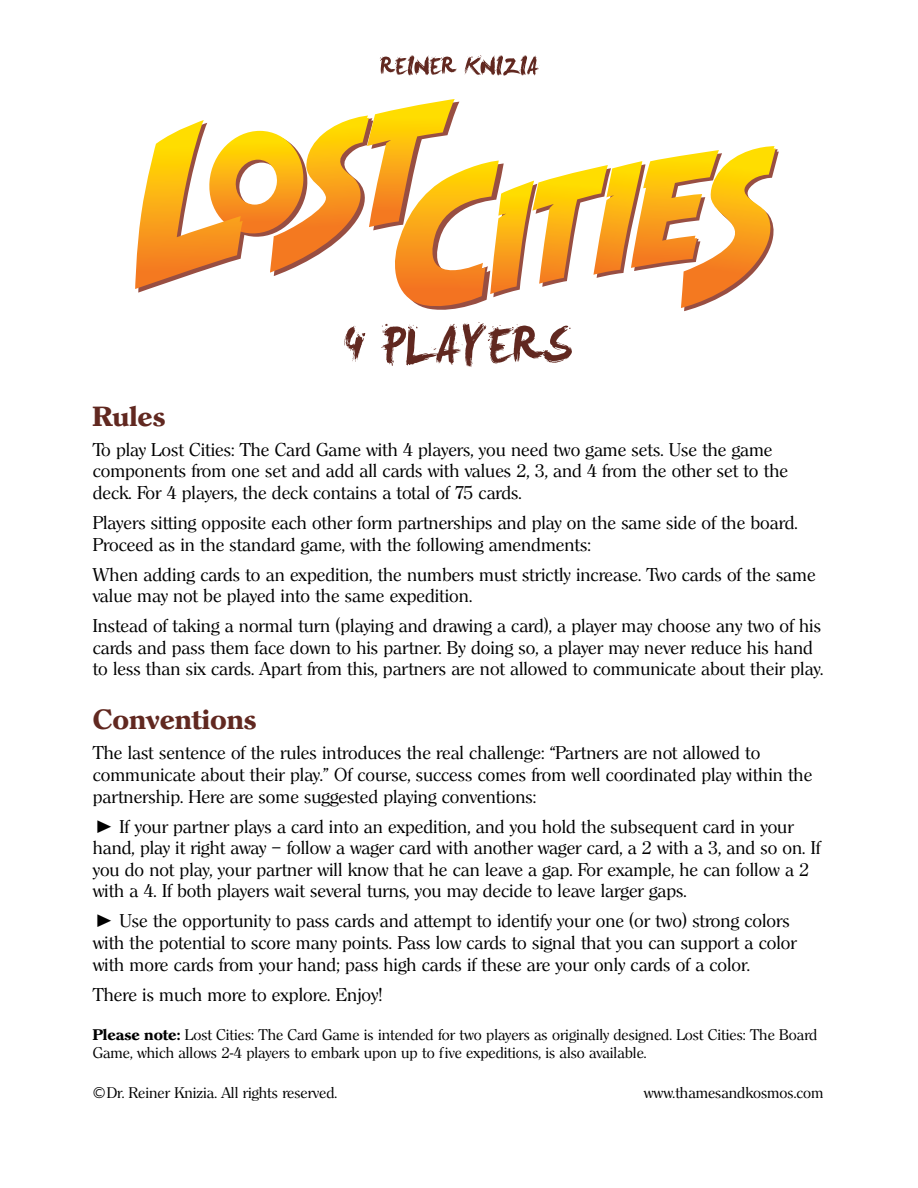
<style>
.page{position:relative;width:918px;height:1188px;background:#fff}
.page>*{position:absolute;margin:0;border:0;box-sizing:border-box;transform-origin:0 0}
.t1{font:700 27px "Clerface";color:#612820}
.t2{font:18px/21.6px "Clerface";color:#000}
.t3{font:15px/18px "Clerface";color:#000}
.s1{font-weight:700}
</style>
<div class="page">
<svg style="left:380px;top:55px;width:160px;height:21px"></svg>
<svg style="left:135px;top:99px;width:644px;height:213px"></svg>
<svg style="left:344px;top:322px;width:228px;height:45px"></svg>
<h1 class="t1" style="left:93px;top:400px;width:74px">Rules</h1>
<p class="t2" style="left:93px;top:439px;width:697px">To play Lost Cities: The Card Game with 4 players, you need two game sets. Use the game components from one set and add all cards with values 2, 3, and 4 from the other set to the deck. For 4 players, the deck contains a total of 75 cards.</p>
<p class="t2" style="left:93px;top:512px;width:706px">Players sitting opposite each other form partnerships and play on the same side of the board.<br>Proceed as in the standard game, with the following amendments:</p>
<p class="t2" style="left:93px;top:563px;width:724px">When adding cards to an expedition, the numbers must strictly increase. Two cards of the same value may not be played into the same expedition.</p>
<p class="t2" style="left:93px;top:615px;width:732px">Instead of taking a normal turn (playing and drawing a card), a player may choose any two of his cards and pass them face down to his partner. By doing so, a player may never reduce his hand to less than six cards. Apart from this, partners are not allowed to communicate about their play.</p>
<h1 class="t1" style="left:93px;top:703px;width:166px">Conventions</h1>
<p class="t2" style="left:93px;top:742px;width:721px">The last sentence of the rules introduces the real challenge: “Partners are not allowed to communicate about their play.” Of course, success comes from well coordinated play within the partnership. Here are some suggested playing conventions:</p>
<p class="t2" style="left:93px;top:815px;width:729px;text-indent:27px">If your partner plays a card into an expedition, and you hold the subsequent card in your hand, play it right away – follow a wager card with another wager card, a 2 with a 3, and so on. If you do not play, your partner will know that he can leave a gap. For example, he can follow a 2 with a 4. If both players wait several turns, you may decide to leave larger gaps.</p>
<p class="t2" style="left:93px;top:910px;width:706px;text-indent:27px">Use the opportunity to pass cards and attempt to identify your one (or two) strong colors with the potential to score many points. Pass low cards to signal that you can support a color with more cards from your hand; pass high cards if these are your only cards of a color.</p>
<p class="t2" style="left:93px;top:983px;width:291px">There is much more to explore. Enjoy!</p>
<p class="t3" style="left:93px;top:1026px;width:726px"><span class="s1">Please note:</span> Lost Cities: The Card Game is intended for two players as originally designed. Lost Cities: The Board<br>Game, which allows 2-4 players to embark upon up to f ive expeditions, is also available.</p>
<p class="t3" style="left:93px;top:1083px;width:246px">©Dr. Reiner Knizia. All rights reserved.</p>
<p class="t3" style="left:644px;top:1083px;width:181px">www.thamesandkosmos.com</p>
</div>
